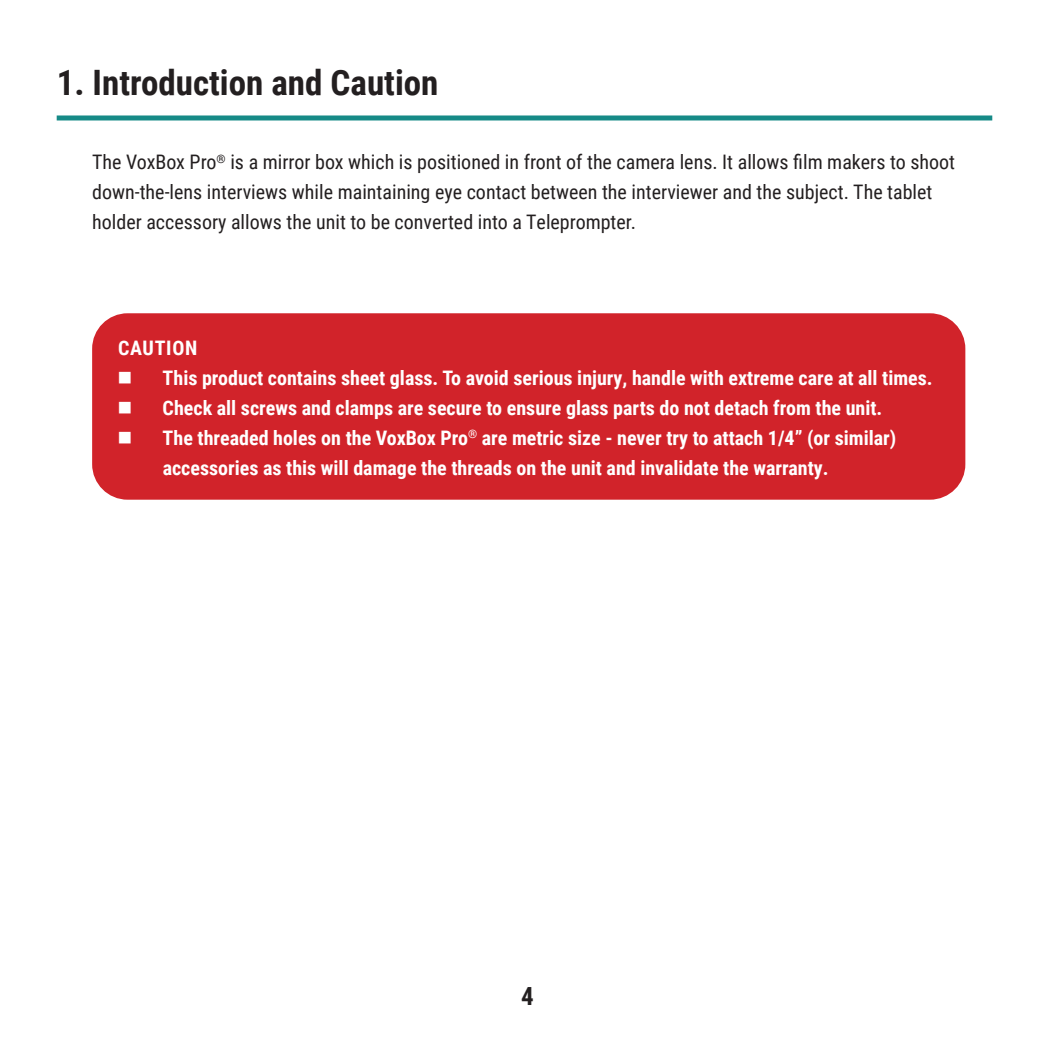
<style>
.page{position:relative;width:1049px;height:1049px;background:#fff}
.page>*{position:absolute;margin:0;border:0;box-sizing:border-box;transform-origin:0 0}
.t1{font:700 35px "Roboto Condensed";color:#231f20}
.t2{font:700 25px "Roboto Condensed";color:#231f20}
.t3{font:700 20px/30px "Roboto Condensed";color:#fff}
.t4{font:20px/30px "Roboto Condensed";color:#231f20}
</style>
<div class="page">
<div style="left:57px;top:115px;width:935px;height:5px;background:#168a87"></div>
<div style="left:92px;top:313px;width:873px;height:187px;background:#d1232a;border-radius:35px"></div>
<h1 class="t1" style="left:57px;top:58px;width:383px">1. Introduction and Caution</h1>
<p class="t4" style="left:92px;top:146px;width:864px">The VoxBox Pro<sup>®</sup> is a mirror box which is positioned in front of the camera lens. It allows film makers to shoot down-the-lens interviews while maintaining eye contact between the interviewer and the subject. The tablet holder accessory allows the unit to be converted into a Teleprompter.</p>
<p class="t3" style="left:163px;top:332px;width:772px;text-indent:-45px">CAUTION<br>This product contains sheet glass. To avoid serious injury, handle with extreme care at all times.<br>Check all screws and clamps are secure to ensure glass parts do not detach from the unit.<br>The threaded holes on the VoxBox Pro<sup>®</sup> are metric size - never try to attach 1/4” (or similar) accessories as this will damage the threads on the unit and invalidate the warranty.</p>
<p class="t2" style="left:521px;top:978px;width:14px">4</p>
</div>
